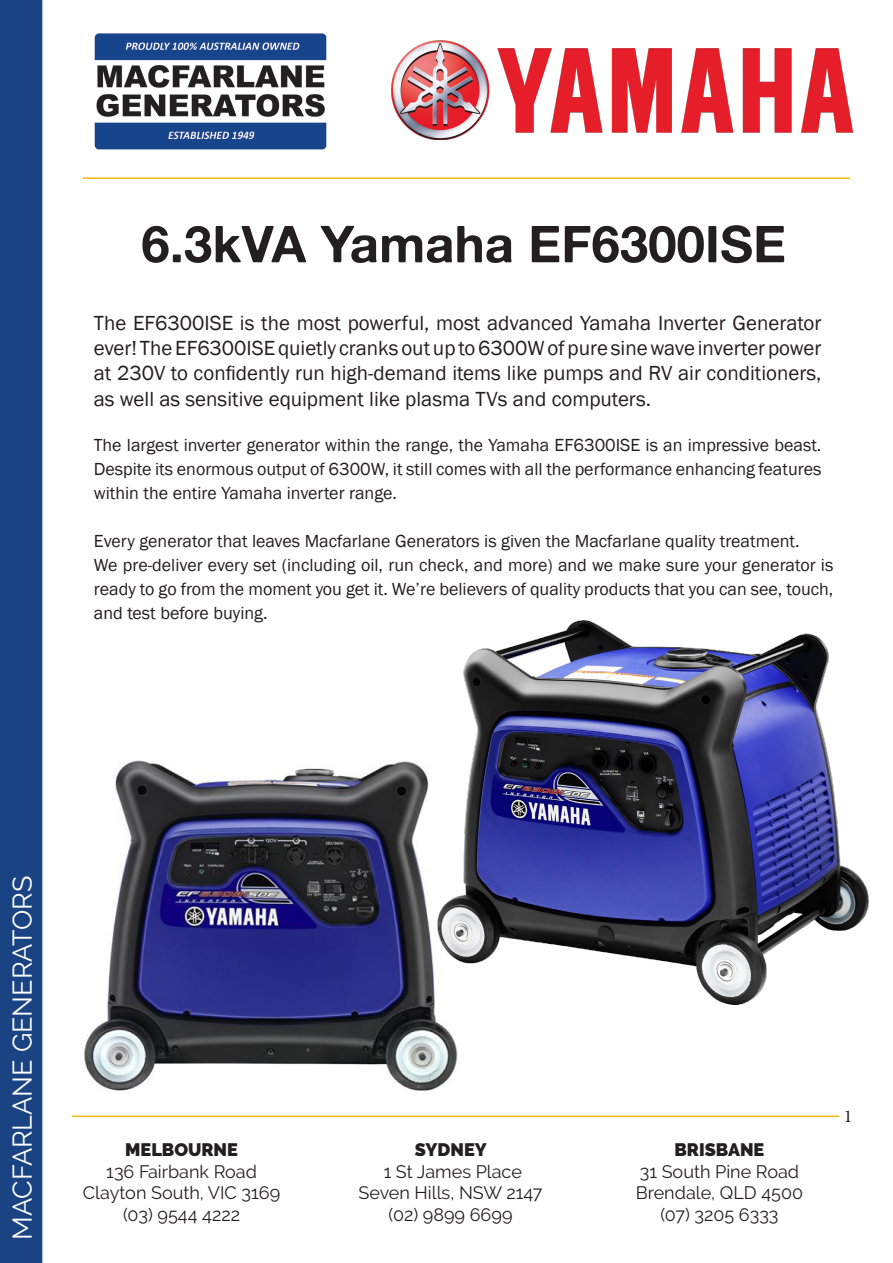
<style>
.page{position:relative;width:893px;height:1263px;background:#fff}
.page>*{position:absolute;margin:0;border:0;box-sizing:border-box;transform-origin:0 0}
.t1{font:51px "Alte Haas Grotesk Bold";color:#231f20}
.t2{font:27px "Raleway";color:#fff}
.t3{font:21px/25.2px "Franklin Gothic";color:#231f20;text-align:justify}
.t4{font:18px/24px "Franklin Gothic";color:#231f20;text-align:justify}
.t5{font:18px/21.6px "Raleway";color:#231f20;text-align:center}
.t6{font:900 18px "Raleway";color:#231f20}
.t7{font:18px "Minion Pro";color:#231f20}
</style>
<div class="page">
<div style="left:0;top:0;width:42px;height:1263px;background:#1a4383"></div>
<hr style="left:72px;top:1115px;width:767px;height:2px;background:#fcb814">
<img style="left:94px;top:33px;width:233px;height:117px">
<hr style="left:83px;top:177px;width:767px;height:2px;background:#fcb814">
<img style="left:391px;top:40px;width:462px;height:99px">
<img style="left:84px;top:760px;width:374px;height:331px">
<img style="left:437px;top:620px;width:431px;height:384px">
<p class="t1" style="left:141px;top:213px;width:646px">6.3kVA Yamaha EF6300ISE</p>
<p class="t3" style="left:94px;top:311px;width:729px">The EF6300ISE is the most powerful, most advanced Yamaha Inverter Generator ever! The EF6300ISE quietly cranks out up to 6300W of pure sine wave inverter power at 230V to confidently run high-demand items like pumps and RV air conditioners, as well as sensitive equipment like plasma TVs and computers.</p>
<p class="t4" style="left:94px;top:433px;width:729px">The largest inverter generator within the range, the Yamaha EF6300ISE is an impressive beast.<br>Despite its enormous output of 6300W, it still comes with all the performance enhancing features within the entire Yamaha inverter range.</p>
<p class="t4" style="left:94px;top:529px;width:707px">Every generator that leaves Macfarlane Generators is given the Macfarlane quality treatment.</p>
<p class="t4" style="left:94px;top:553px;width:741px">We pre-deliver every set (including oil, run check, and more) and we make sure your generator is ready to go from the moment you get it. We’re believers of quality products that you can see, touch, and test before buying.</p>
<h2 class="t2" style="left:7px;top:1240px;width:366px;rotate:-90deg">MACFARLANE GENERATORS</h2>
<p class="t6" style="left:125px;top:1139px;width:114px">MELBOURNE</p>
<p class="t5" style="left:83px;top:1160px;width:199px">136 Fairbank Road<br>Clayton South, VIC 3169 (03) 9544 4222</p>
<p class="t6" style="left:415px;top:1139px;width:73px">SYDNEY</p>
<p class="t5" style="left:384px;top:1160px;width:140px">1 St James Place</p>
<p class="t5" style="left:358px;top:1182px;width:186px">Seven Hills, NSW 2147</p>
<p class="t5" style="left:388px;top:1204px;width:126px">(02) 9899 6699</p>
<p class="t6" style="left:675px;top:1139px;width:91px">BRISBANE</p>
<p class="t5" style="left:640px;top:1160px;width:161px">31 South Pine Road</p>
<p class="t5" style="left:636px;top:1182px;width:169px">Brendale, QLD 4500</p>
<p class="t5" style="left:660px;top:1204px;width:120px">(07) 3205 6333</p>
<p class="t7" style="left:844px;top:1104px;width:10px">1</p>
</div>
